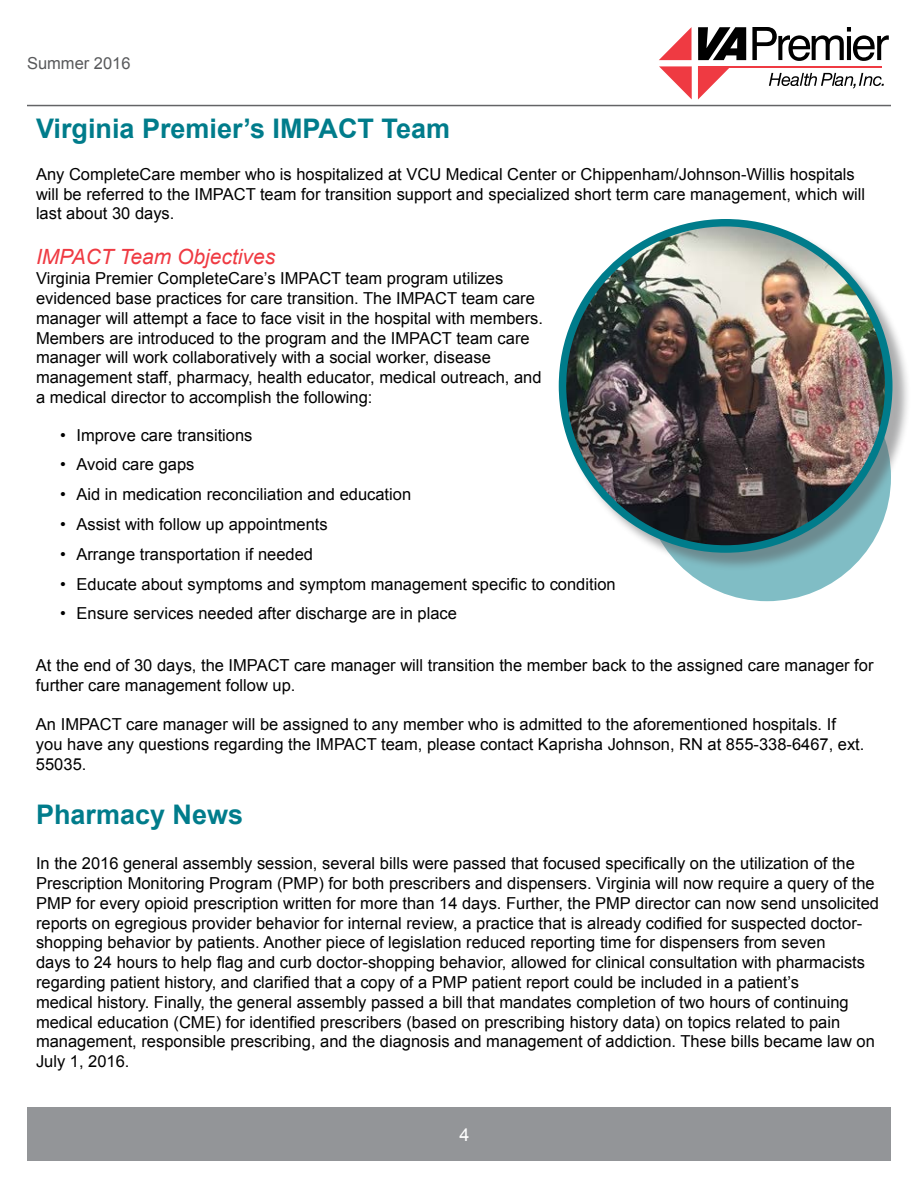
<style>
.page{position:relative;width:918px;height:1188px;background:#fff}
.page>*{position:absolute;margin:0;border:0;box-sizing:border-box;transform-origin:0 0}
.t1{font:700 27px "Arial";color:#007c8b}
.t2{font:italic 21px "Arial";color:#ef3a42}
.t3{font:18px "Arial";color:#fff}
.t4{font:16.5px/19.8px "Arial";color:#000}
.t5{font:16.5px "Arial";color:#58595b}
</style>
<div class="page">
<svg style="left:752px;top:27px;width:137px;height:34px"></svg>
<svg style="left:769px;top:73px;width:115px;height:15px"></svg>
<svg style="left:698px;top:27px;width:48px;height:33px"></svg>
<svg style="left:659px;top:27px;width:33px;height:33px"></svg>
<svg style="left:659px;top:66px;width:33px;height:33px"></svg>
<svg style="left:698px;top:68px;width:31px;height:32px"></svg>
<hr style="left:698px;top:67px;width:183px;height:1px;background:#ef3a42">
<hr style="left:27px;top:105px;width:864px;height:1px;background:#636466">
<div style="left:27px;top:1107px;width:864px;height:54px;background:#939598"></div>
<div style="left:643px;top:353px;width:248px;height:248px;background:#80bdc5;border-radius:50%"></div>
<div style="left:561px;top:221px;width:350px;height:350px;background:#58595b;opacity:.5"></div>
<img style="left:562px;top:223px;width:327px;height:326px;border-radius:163px">
<div style="left:559px;top:219px;width:333px;height:334px;border:8px solid #007c8b;border-radius:50%"></div>
<p class="t5" style="left:27px;top:53px;width:105px">Summer 2016</p>
<h2 class="t1" style="left:36px;top:111px;width:416px">Virginia Premier’s IMPACT Team</h2>
<p class="t4" style="left:36px;top:164px;width:831px">Any CompleteCare member who is hospitalized at VCU Medical Center or Chippenham/Johnson-Willis hospitals will be referred to the IMPACT team for transition support and specialized short term care management, which will last about 30 days.</p>
<h3 class="t2" style="left:36px;top:243px;width:241px">IMPACT Team Objectives</h3>
<p class="t4" style="left:36px;top:269px;width:509px">Virginia Premier CompleteCare’s IMPACT team program utilizes evidenced base practices for care transition. The IMPACT team care manager will attempt a face to face visit in the hospital with members.<br>Members are introduced to the program and the IMPACT team care manager will work collaboratively with a social worker, disease management staff, pharmacy, health educator, medical outreach, and</p>
<p class="t4" style="left:36px;top:388px;width:338px">a medical director to accomplish the following:</p>
<p class="t4" style="left:60px;top:425px;width:194px">• Improve care transitions</p>
<p class="t4" style="left:60px;top:455px;width:136px">• Avoid care gaps</p>
<p class="t4" style="left:60px;top:485px;width:353px">• Aid in medication reconciliation and education</p>
<p class="t4" style="left:60px;top:515px;width:269px">• Assist with follow up appointments</p>
<p class="t4" style="left:60px;top:544px;width:254px">• Arrange transportation if needed</p>
<p class="t4" style="left:60px;top:574px;width:557px">• Educate about symptoms and symptom management specific to condition</p>
<p class="t4" style="left:60px;top:604px;width:398px">• Ensure services needed after discharge are in place</p>
<p class="t4" style="left:36px;top:656px;width:839px">At the end of 30 days, the IMPACT care manager will transition the member back to the assigned care manager for further care management follow up.</p>
<p class="t4" style="left:36px;top:715px;width:830px">An IMPACT care manager will be assigned to any member who is admitted to the aforementioned hospitals. If you have any questions regarding the IMPACT team, please contact Kaprisha Johnson, RN at 855-338-6467, ext.<br>55035.</p>
<h2 class="t1" style="left:36px;top:797px;width:209px">Pharmacy News</h2>
<p class="t4" style="left:36px;top:854px;width:820px">In the 2016 general assembly session, several bills were passed that focused specifically on the utilization of the</p>
<p class="t4" style="left:36px;top:873px;width:845px">Prescription Monitoring Program (PMP) for both prescribers and dispensers. Virginia will now require a query of the<br>PMP for every opioid prescription written for more than 14 days. Further, the PMP director can now send unsolicited</p>
<p class="t4" style="left:36px;top:913px;width:828px">reports on egregious provider behavior for internal review, a practice that is already codified for suspected doctor-</p>
<p class="t4" style="left:36px;top:933px;width:791px">shopping behavior by patients. Another piece of legislation reduced reporting time for dispensers from seven</p>
<p class="t4" style="left:36px;top:953px;width:831px">days to 24 hours to help flag and curb doctor-shopping behavior, allowed for clinical consultation with pharmacists regarding patient history, and clarified that a copy of a PMP patient report could be included in a patient’s</p>
<p class="t4" style="left:36px;top:992px;width:814px">medical history. Finally, the general assembly passed a bill that mandates completion of two hours of continuing</p>
<p class="t4" style="left:36px;top:1012px;width:806px">medical education (CME) for identified prescribers (based on prescribing history data) on topics related to pain</p>
<p class="t4" style="left:36px;top:1032px;width:840px">management, responsible prescribing, and the diagnosis and management of addiction. These bills became law on<br>July 1, 2016.</p>
<p class="t3" style="left:459px;top:1122px;width:12px">4</p>
</div>
